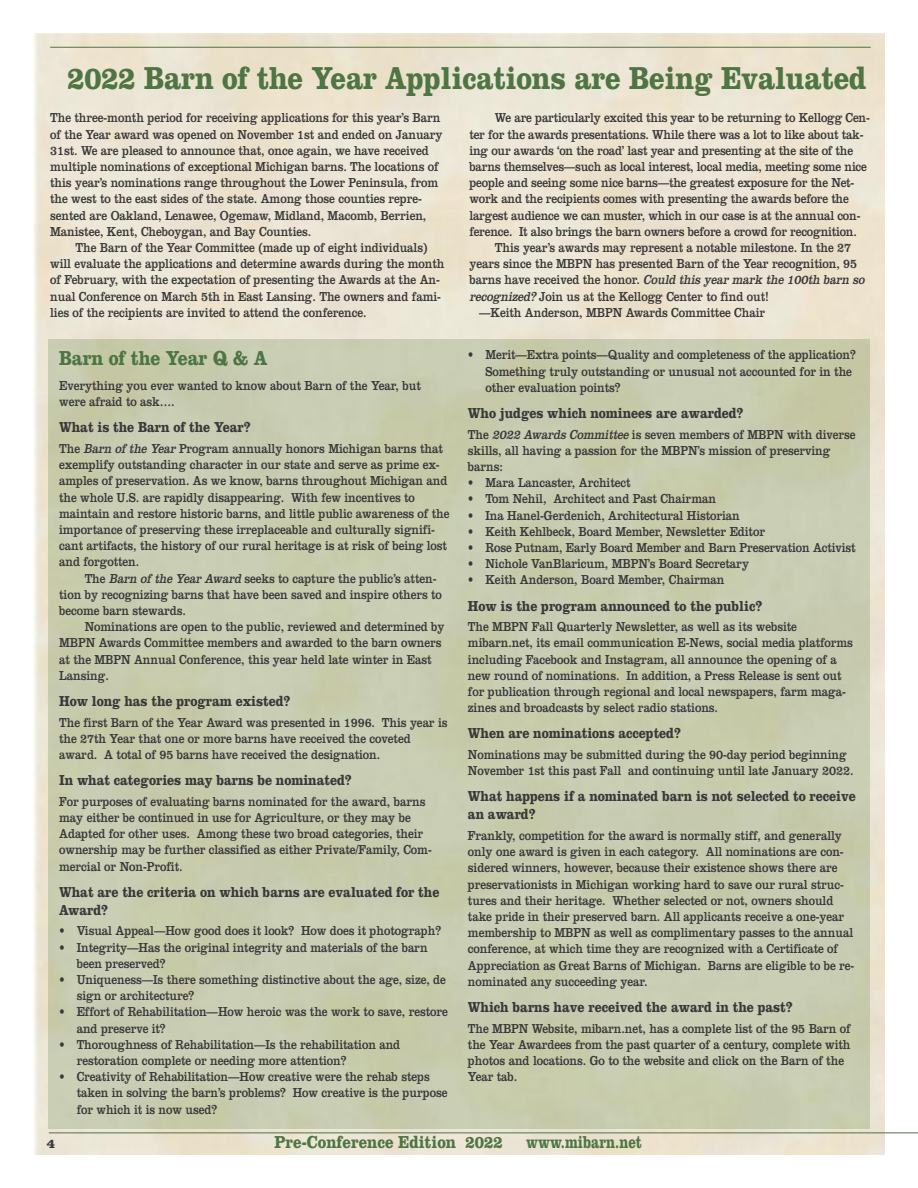
<style>
.page{position:relative;width:918px;height:1188px;background:#fff}
.page>*{position:absolute;margin:0;border:0;box-sizing:border-box;transform-origin:0 0}
.t1{font:700 33px "Clarendon";letter-spacing:-.005em;color:#4e7543;scale:.85 1}
.t2{font:700 21px "Clarendon";letter-spacing:-.005em;color:#4e7543;scale:.85 1}
.t3{font:700 18px "Clarendon";color:#4e7543;scale:.85 1}
.t4{font:700 18px "Clarendon";color:#4e7543;scale:.75 1}
.t5{font:700 15px/18px "Clarendon";letter-spacing:-.005em;color:#39383a;scale:.85 1}
.t6{font:13.5px/16.2px "Clarendon";letter-spacing:-.005em;color:#39383a;scale:.85 1}
.t7{font:italic 13.5px "Clarendon";color:#39383a;scale:.85 1}
.t8{font:700 13.5px "Clarendon";color:#39383a}
.s1{font-style:normal}
.s2{font-style:italic}
</style>
<div class="page">
<img style="left:34px;top:34px;width:850px;height:1120px">
<hr style="left:49px;top:1133px;width:868px;height:1px;background:#4e7543">
<hr style="left:50px;top:47px;width:821px;height:1px;background:#4e7543">
<img style="left:49px;top:340px;width:820px;height:788px">
<h1 class="t1" style="left:68px;top:67px;width:941px">2022 Barn of the Year Applications are Being Evaluated</h1>
<p class="t6" style="left:50px;top:111px;width:463px">The three-month period for receiving applications for this year’s Barn of the Year award was opened on November 1st and ended on January 31st. We are pleased to announce that, once again, we have received multiple nominations of exceptional Michigan barns. The locations of this year’s nominations range throughout the Lower Peninsula, from the west to the east sides of the state. Among those counties repre&shy;sented are Oakland, Lenawee, Ogemaw, Midland, Macomb, Berrien, Manistee, Kent, Cheboygan, and Bay Counties.</p>
<p class="t6" style="left:50px;top:241px;width:465px;text-indent:26px">The Barn of the Year Committee (made up of eight individuals) will evaluate the applications and determine awards during the month of February, with the expectation of presenting the Awards at the An&shy;nual Conference on March 5th in East Lansing. The owners and fami&shy;lies of the recipients are invited to attend the conference.</p>
<p class="t6" style="left:495px;top:111px;width:443px">We are particularly excited this year to be returning to Kellogg Cen-</p>
<p class="t6" style="left:469px;top:127px;width:465px">ter for the awards presentations. While there was a lot to like about tak-</p>
<p class="t6" style="left:469px;top:144px;width:453px">ing our awards ‘on the road’ last year and presenting at the site of the</p>
<p class="t6" style="left:469px;top:160px;width:469px">barns themselves—such as local interest, local media, meeting some nice</p>
<p class="t6" style="left:469px;top:176px;width:454px">people and seeing some nice barns—the greatest exposure for the Net-</p>
<p class="t6" style="left:469px;top:192px;width:448px">work and the recipients comes with presenting the awards before the</p>
<p class="t6" style="left:469px;top:208px;width:462px">largest audience we can muster, which in our case is at the annual con-</p>
<p class="t6" style="left:469px;top:225px;width:457px">ference. It also brings the barn owners before a crowd for recognition.</p>
<p class="t6" style="left:495px;top:241px;width:421px">This year’s awards may represent a notable milestone. In the 27</p>
<p class="t6" style="left:469px;top:257px;width:458px">years since the MBPN has presented Barn of the Year recognition, 95</p>
<p class="t7" style="left:469px;top:275px;width:469px"><span class="s1">barns have received the honor.</span> Could this year mark the 100th barn so</p>
<p class="t6" style="left:469px;top:289px;width:354px"><span class="s2">recognized?</span> Join us at the Kellogg Center to find out!</p>
<p class="t6" style="left:479px;top:306px;width:338px">—Keith Anderson, MBPN Awards Committee Chair</p>
<h2 class="t2" style="left:59px;top:351px;width:247px">Barn of the Year Q &amp; A</h2>
<p class="t6" style="left:59px;top:379px;width:427px">Everything you ever wanted to know about Barn of the Year, but were afraid to ask….</p>
<p class="t5" style="left:59px;top:420px;width:227px">What is the Barn of the Year?</p>
<p class="t6" style="left:59px;top:442px;width:461px">The <span class="s2">Barn of the Year</span> Program annually honors Michigan barns that exemplify outstanding character in our state and serve as prime ex&shy;amples of preservation. As we know, barns throughout Michigan and the whole U.S. are rapidly disappearing. With few incentives to maintain and restore historic barns, and little public awareness of the importance of preserving these irreplaceable and culturally signifi&shy;cant artifacts, the history of our rural heritage is at risk of being lost and forgotten.</p>
<p class="t6" style="left:59px;top:571px;width:452px;text-indent:25px">The <span class="s2">Barn of the Year Award</span> seeks to capture the public’s atten&shy;tion by recognizing barns that have been saved and inspire others to become barn stewards.</p>
<p class="t6" style="left:59px;top:620px;width:455px;text-indent:26px">Nominations are open to the public, reviewed and determined by MBPN Awards Committee members and awarded to the barn owners at the MBPN Annual Conference, this year held late winter in East Lansing.</p>
<p class="t5" style="left:59px;top:694px;width:274px">How long has the program existed?</p>
<p class="t6" style="left:59px;top:715px;width:458px">The first Barn of the Year Award was presented in 1996. This year is the 27th Year that one or more barns have received the coveted award. A total of 95 barns have received the designation.</p>
<p class="t5" style="left:59px;top:773px;width:346px">In what categories may barns be nominated?</p>
<p class="t6" style="left:59px;top:795px;width:440px">For purposes of evaluating barns nominated for the award, barns may either be continued in use for Agriculture, or they may be Adapted for other uses. Among these two broad categories, their ownership may be further classified as either Private/Family, Com&shy;mercial or Non-Profit.</p>
<p class="t5" style="left:59px;top:884px;width:449px">What are the criteria on which barns are evaluated for the<br>Award?</p>
<p class="t6" style="left:59px;top:924px;width:451px">• Visual Appeal—How good does it look? How does it photograph?</p>
<p class="t6" style="left:77px;top:940px;width:414px;text-indent:-18px">• Integrity—Has the original integrity and materials of the barn been preserved?</p>
<p class="t6" style="left:77px;top:973px;width:436px;text-indent:-18px">• Uniqueness—Is there something distinctive about the age, size, de sign or architecture?</p>
<p class="t6" style="left:77px;top:1005px;width:438px;text-indent:-18px">• Effort of Rehabilitation—How heroic was the work to save, restore and preserve it?</p>
<p class="t6" style="left:77px;top:1038px;width:382px;text-indent:-18px">• Thoroughness of Rehabilitation—Is the rehabilitation and restoration complete or needing more attention?</p>
<p class="t6" style="left:77px;top:1070px;width:438px;text-indent:-18px">• Creativity of Rehabilitation—How creative were the rehab steps taken in solving the barn’s problems? How creative is the purpose for which it is now used?</p>
<p class="t6" style="left:485px;top:348px;width:437px;text-indent:-18px">• Merit—Extra points—Quality and completeness of the application?<br>Something truly outstanding or unusual not accounted for in the other evaluation points?</p>
<p class="t5" style="left:468px;top:406px;width:326px">Who judges which nominees are awarded?</p>
<p class="t6" style="left:468px;top:427px;width:457px">The <span class="s2">2022 Awards Committee</span> is seven members of MBPN with diverse skills, all having a passion for the MBPN’s mission of preserving barns:</p>
<p class="t6" style="left:468px;top:476px;width:193px">• Mara Lancaster, Architect</p>
<p class="t6" style="left:468px;top:492px;width:293px">• Tom Nehil, Architect and Past Chairman</p>
<p class="t6" style="left:468px;top:508px;width:321px">• Ina Hanel-Gerdenich, Architectural Historian</p>
<p class="t6" style="left:468px;top:525px;width:351px">• Keith Kehlbeck, Board Member, Newsletter Editor</p>
<p class="t6" style="left:468px;top:541px;width:458px">• Rose Putnam, Early Board Member and Barn Preservation Activist</p>
<p class="t6" style="left:468px;top:557px;width:332px">• Nichole VanBlaricum, MBPN’s Board Secretary</p>
<p class="t6" style="left:468px;top:573px;width:303px">• Keith Anderson, Board Member, Chairman</p>
<p class="t5" style="left:468px;top:598px;width:348px">How is the program announced to the public?</p>
<p class="t6" style="left:468px;top:620px;width:455px">The MBPN Fall Quarterly Newsletter, as well as its website mibarn.net, its email communication E-News, social media platforms including Facebook and Instagram, all announce the opening of a new round of nominations. In addition, a Press Release is sent out for publication through regional and local newspapers, farm maga&shy;zines and broadcasts by select radio stations.</p>
<p class="t5" style="left:468px;top:726px;width:252px">When are nominations accepted?</p>
<p class="t6" style="left:468px;top:748px;width:455px">Nominations may be submitted during the 90-day period beginning<br>November 1st this past Fall and continuing until late January 2022.</p>
<p class="t5" style="left:468px;top:789px;width:458px">What happens if a nominated barn is not selected to receive an award?</p>
<p class="t6" style="left:468px;top:829px;width:456px">Frankly, competition for the award is normally stiff, and generally only one award is given in each category. All nominations are con&shy;sidered winners, however, because their existence shows there are preservationists in Michigan working hard to save our rural struc&shy;tures and their heritage. Whether selected or not, owners should take pride in their preserved barn. All applicants receive a one-year membership to MBPN as well as complimentary passes to the annual conference, at which time they are recognized with a Certificate of Appreciation as Great Barns of Michigan. Barns are eligible to be re&shy;nominated any succeeding year.</p>
<p class="t5" style="left:468px;top:1000px;width:384px">Which barns have received the award in the past?</p>
<p class="t6" style="left:468px;top:1021px;width:452px">The MBPN Website, mibarn.net, has a complete list of the 95 Barn of the Year Awardees from the past quarter of a century, complete with photos and locations. Go to the website and click on the Barn of the Year tab.</p>
<p class="t8" style="left:47px;top:1139px;width:10px">4</p>
<h3 class="t3" style="left:275px;top:1136px;width:270px">Pre-Conference Edition 2022</h3>
<h3 class="t4" style="left:526px;top:1136px;width:156px">www.mibarn.net</h3>
</div>
